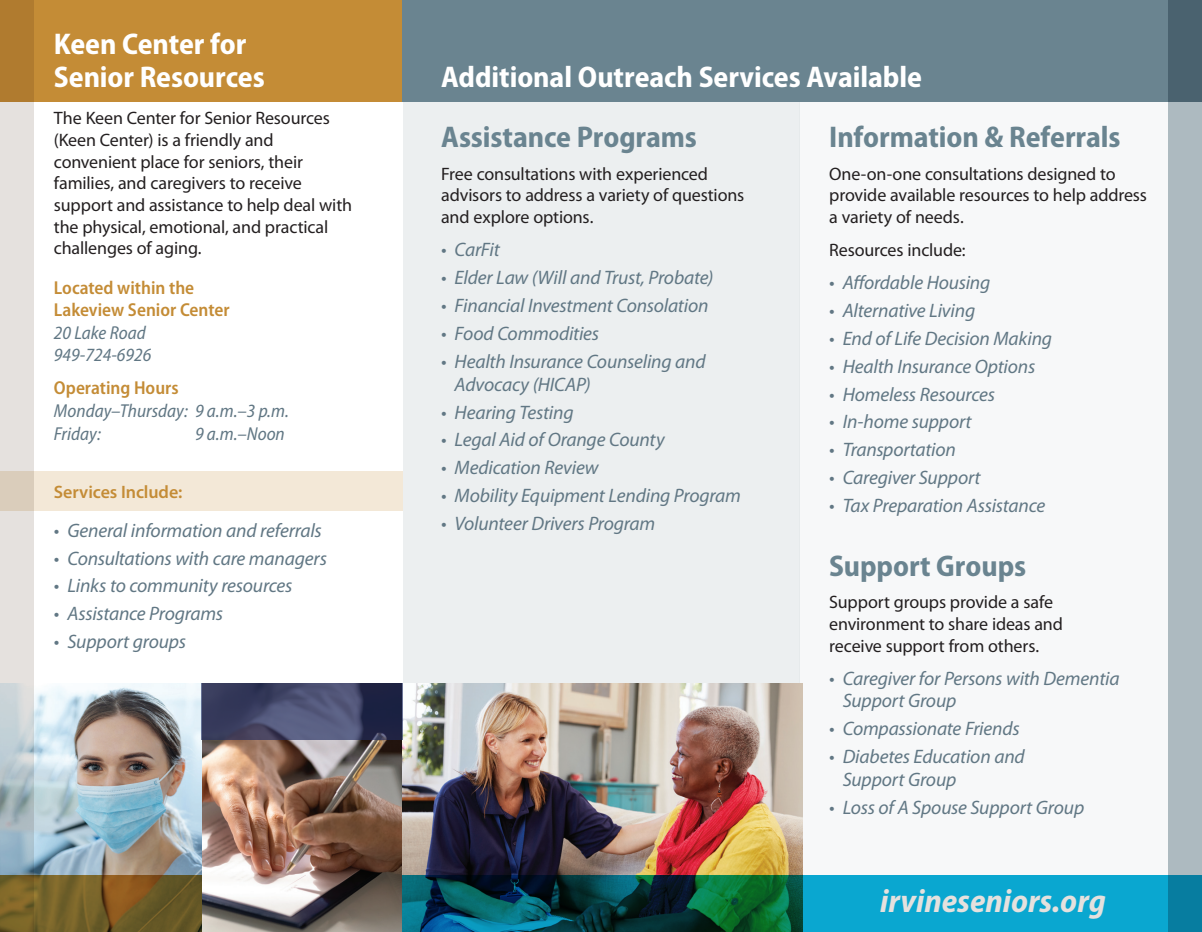
<style>
.page{position:relative;width:1202px;height:932px;background:#fff}
.page>*{position:absolute;margin:0;border:0;box-sizing:border-box;transform-origin:0 0}
.t1{font:italic 700 semi-condensed 33px "Myriad Pro";color:#e5e1de}
.t2{font:700 semi-condensed 30px/33px "Myriad Pro";letter-spacing:-.005em;color:#fff}
.t3{font:700 semi-condensed 30px "Myriad Pro";letter-spacing:-.005em;color:#6a8490}
.t4{font:italic 19.5px/22.5px "Myriad Pro";letter-spacing:-.01em;color:#617784}
.t5{font:italic semi-condensed 18.75px/22.5px "Myriad Pro";color:#617784}
.t6{font:600 semi-condensed 18.75px/22.5px "Myriad Pro";color:#c48c36}
.t7{font:18px/21.6px "Myriad Pro";letter-spacing:-.005em;color:#231f20}
.t8{font:600 18px "Myriad Pro";letter-spacing:-.005em;color:#c48c36}
</style>
<div class="page">
<div style="left:403px;top:0;width:396px;height:932px;background:#eceff0"></div>
<div style="left:799px;top:0;width:403px;height:932px;background:#f7f8f9"></div>
<img style="left:34px;top:683px;width:768px;height:249px">
<div style="left:0;top:471px;width:402px;height:40px;background:#f3e8d7"></div>
<div style="left:0;top:0;width:402px;height:102px;background:#c48c36"></div>
<div style="left:402px;top:0;width:800px;height:102px;background:#6a8490"></div>
<svg style="left:34px;top:875px;width:167px;height:57px;background:#725b25"></svg>
<svg style="left:402px;top:875px;width:766px;height:57px;background:#077688"></svg>
<svg style="left:201px;top:683px;width:201px;height:56px;background:#3f4365"></svg>
<svg style="left:0;top:0;width:34px;height:932px;background:#cdc6b9"></svg>
<svg style="left:1168px;top:0;width:34px;height:932px;background:#97acb5"></svg>
<h2 class="t2" style="left:54px;top:27px;width:212px">Keen Center for<br>Senior Resources</h2>
<p class="t7" style="left:54px;top:108px;width:299px">The Keen Center for Senior Resources (Keen Center) is a friendly and convenient place for seniors, their families, and caregivers to receive support and assistance to help deal with the physical, emotional, and practical challenges of aging.</p>
<p class="t6" style="left:54px;top:276px;width:177px">Located within the<br>Lakeview Senior Center</p>
<p class="t5" style="left:54px;top:321px;width:99px">20 Lake Road<br>949-724-6926</p>
<p class="t6" style="left:54px;top:377px;width:126px">Operating Hours</p>
<p class="t5" style="left:54px;top:400px;width:236px">Monday–Thursday: 9 a.m.–3 p.m.<br>Friday:</p>
<p class="t5" style="left:195px;top:422px;width:91px">9 a.m.–Noon</p>
<p class="t8" style="left:54px;top:482px;width:130px">Services Include:</p>
<p class="t4" style="left:54px;top:519px;width:269px">• General information and referrals</p>
<p class="t4" style="left:54px;top:547px;width:274px">• Consultations with care managers</p>
<p class="t4" style="left:54px;top:575px;width:240px">• Links to community resources</p>
<p class="t4" style="left:54px;top:603px;width:171px">• Assistance Programs</p>
<p class="t4" style="left:54px;top:631px;width:134px">• Support groups</p>
<h2 class="t2" style="left:441px;top:61px;width:482px">Additional Outreach Services Available</h2>
<h2 class="t3" style="left:441px;top:121px;width:257px">Assistance Programs</h2>
<p class="t7" style="left:441px;top:163px;width:305px">Free consultations with experienced advisors to address a variety of questions and explore options.</p>
<p class="t4" style="left:441px;top:239px;width:60px">• CarFit</p>
<p class="t4" style="left:441px;top:267px;width:274px">• Elder Law (Will and Trust, Probate)</p>
<p class="t4" style="left:441px;top:295px;width:269px">• Financial Investment Consolation</p>
<p class="t4" style="left:441px;top:323px;width:160px">• Food Commodities</p>
<p class="t4" style="left:454px;top:351px;width:252px;text-indent:-13px">• Health Insurance Counseling and<br>Advocacy (HICAP)</p>
<p class="t4" style="left:441px;top:401px;width:134px">• Hearing Testing</p>
<p class="t4" style="left:441px;top:429px;width:225px">• Legal Aid of Orange County</p>
<p class="t4" style="left:441px;top:457px;width:159px">• Medication Review</p>
<p class="t4" style="left:441px;top:485px;width:301px">• Mobility Equipment Lending Program</p>
<p class="t4" style="left:441px;top:513px;width:216px">• Volunteer Drivers Program</p>
<h2 class="t3" style="left:829px;top:121px;width:293px">Information &amp; Referrals</h2>
<p class="t7" style="left:829px;top:163px;width:319px">One-on-one consultations designed to provide available resources to help address a variety of needs.</p>
<p class="t7" style="left:829px;top:239px;width:138px">Resources include:</p>
<p class="t4" style="left:829px;top:271px;width:163px">• Affordable Housing</p>
<p class="t4" style="left:829px;top:299px;width:147px">• Alternative Living</p>
<p class="t4" style="left:829px;top:327px;width:224px">• End of Life Decision Making</p>
<p class="t4" style="left:829px;top:355px;width:207px">• Health Insurance Options</p>
<p class="t4" style="left:829px;top:383px;width:167px">• Homeless Resources</p>
<p class="t4" style="left:829px;top:411px;width:144px">• In-home support</p>
<p class="t4" style="left:829px;top:439px;width:128px">• Transportation</p>
<p class="t4" style="left:829px;top:467px;width:153px">• Caregiver Support</p>
<p class="t4" style="left:829px;top:495px;width:217px">• Tax Preparation Assistance</p>
<h2 class="t3" style="left:829px;top:549px;width:198px">Support Groups</h2>
<p class="t7" style="left:829px;top:592px;width:235px">Support groups provide a safe environment to share ideas and receive support from others.</p>
<p class="t4" style="left:842px;top:667px;width:278px;text-indent:-13px">• Caregiver for Persons with Dementia<br>Support Group</p>
<p class="t4" style="left:829px;top:718px;width:192px">• Compassionate Friends</p>
<p class="t4" style="left:842px;top:746px;width:183px;text-indent:-13px">• Diabetes Education and<br>Support Group</p>
<p class="t4" style="left:829px;top:796px;width:256px">• Loss of A Spouse Support Group</p>
<h1 class="t1" style="left:880px;top:882px;width:227px">irvineseniors.org</h1>
</div>
